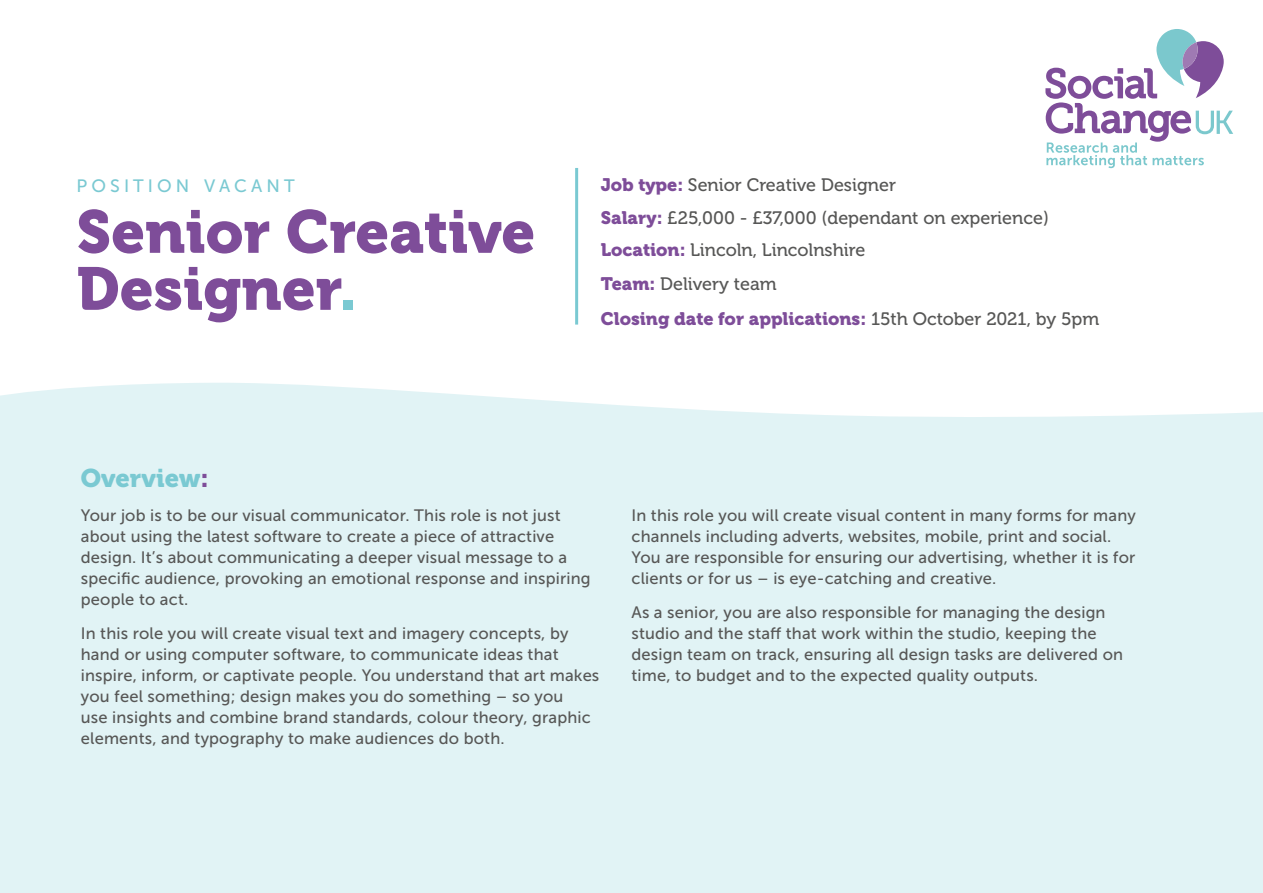
<style>
.page{position:relative;width:1263px;height:893px;background:#fff}
.page>*{position:absolute;margin:0;border:0;box-sizing:border-box;transform-origin:0 0}
.t1{font:60px/57px "Museo 900";color:#7e4d99}
.t2{font:25.5px "Museo 900";color:#7ac9d2}
.t3{font:18px/32.5px "Museo 500";color:#575756}
.t4{font:18px "Museo 900";color:#7e4d99}
.t5{font:17.85px "Museo Sans 500";letter-spacing:.23em;color:#7ac9d2}
.t6{font:16.5px/21px "Museo Sans 500";letter-spacing:.01em;color:#575756}
.s1{font-family:"Museo 900";color:#7e4d99}
.s2{color:#7ac9d2}
.s3{font-family:"Museo 500";color:#575756}
.s4{color:#7e4d99}
</style>
<div class="page">
<div style="left:0;top:383px;width:1263px;height:510px;background:#e1f3f5"></div>
<hr style="left:575px;top:168px;width:3px;height:157px;background:#7ac9d2">
<svg style="left:1045px;top:29px;width:188px;height:139px"></svg>
<p class="t5" style="left:77px;top:176px;width:220px">POSITION VACANT</p>
<p class="t3" style="left:601px;top:169px;width:450px"><span class="s1">Job type:</span> Senior Creative Designer<br><span class="s1">Salary:</span> £25,000 - £37,000 (dependant on experience)</p>
<h1 class="t1" style="left:77px;top:204px;width:460px">Senior Creative<br>Designer<span class="s2">.</span></h1>
<p class="t3" style="left:601px;top:234px;width:266px"><span class="s1">Location:</span> Lincoln, Lincolnshire</p>
<p class="t3" style="left:601px;top:268px;width:177px"><span class="s1">Team:</span> Delivery team</p>
<p class="t4" style="left:601px;top:308px;width:500px">Closing date for applications: <span class="s3">15th October 2021, by 5pm</span></p>
<h2 class="t2" style="left:81px;top:463px;width:129px">Overview<span class="s4">:</span></h2>
<p class="t6" style="left:81px;top:505px;width:511px">Your job is to be our visual communicator. This role is not just about using the latest software to create a piece of attractive design. It’s about communicating a deeper visual message to a specific audience, provoking an emotional response and inspiring people to act.</p>
<p class="t6" style="left:81px;top:623px;width:520px">In this role you will create visual text and imagery concepts, by hand or using computer software, to communicate ideas that inspire, inform, or captivate people. You understand that art makes you feel something; design makes you do something – so you<br>use insights and combine brand standards, colour theory, graphic elements, and typography to make audiences do both.</p>
<p class="t6" style="left:631px;top:505px;width:506px">In this role you will create visual content in many forms for many channels including adverts, websites, mobile, print and social.<br>You are responsible for ensuring our advertising, whether it is for clients or for us – is eye-catching and creative.</p>
<p class="t6" style="left:631px;top:602px;width:493px">As a senior, you are also responsible for managing the design studio and the staff that work within the studio, keeping the design team on track, ensuring all design tasks are delivered on time, to budget and to the expected quality outputs.</p>
</div>
